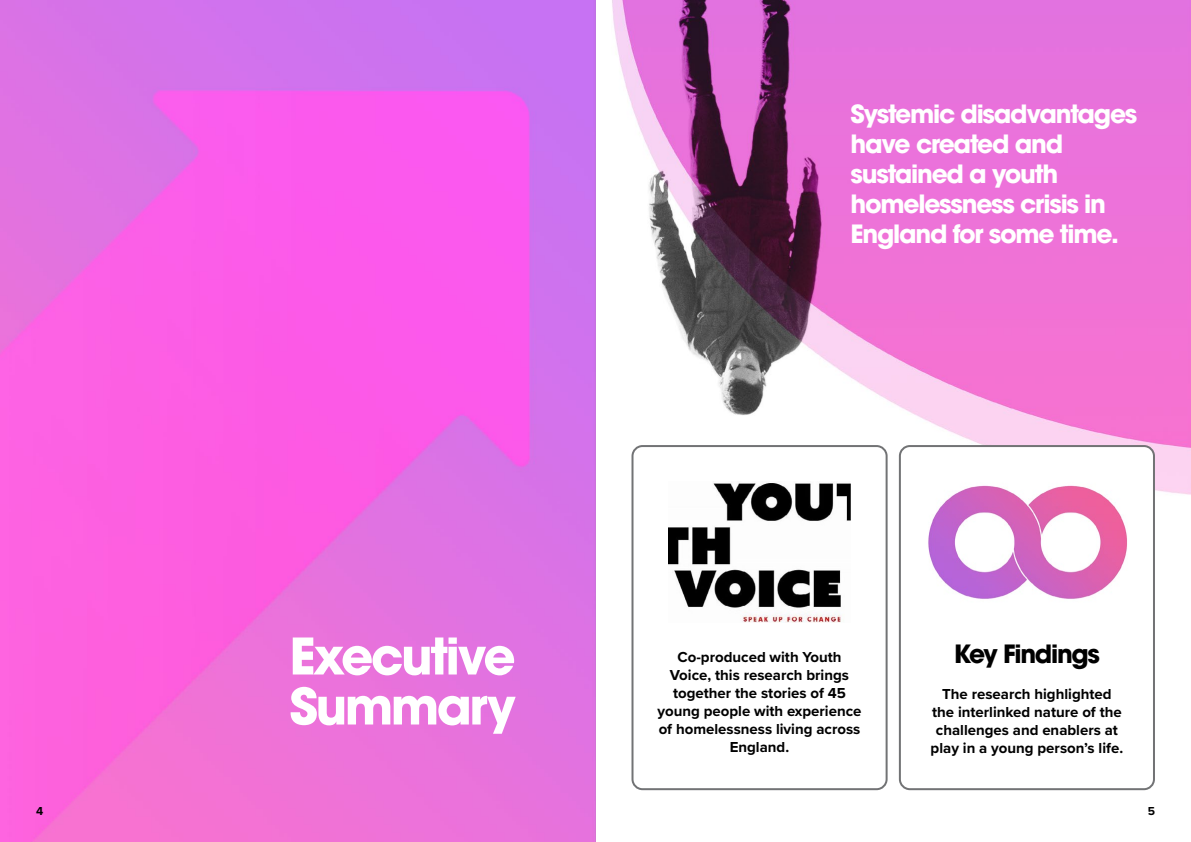
<style>
.page{position:relative;width:1191px;height:842px;background:#fff}
.page>*{position:absolute;margin:0;border:0;box-sizing:border-box;transform-origin:0 0}
.t1{font:700 50px/50px "ITC Avant Garde Pro";letter-spacing:-.05em;color:#fff}
.t2{font:700 25px/30px "ITC Avant Garde Pro";letter-spacing:-.05em;color:#fff}
.t3{font:700 25px "ITC Avant Garde Pro";letter-spacing:-.05em;color:#000}
.t4{font:700 15px/18px "Proxima Nova";color:#000;text-align:center}
.t5{font:700 12px "Proxima Nova";color:#000}
</style>
<div class="page">
<img style="left:0;top:0;width:1191px;height:842px">
<div style="left:632px;top:446px;width:254px;height:343px;background:#fff;border-radius:10px"></div>
<div style="left:631px;top:445px;width:256px;height:345px;border:2px solid #727375;border-radius:10px"></div>
<div style="left:900px;top:446px;width:254px;height:343px;background:#fff;border-radius:10px"></div>
<div style="left:899px;top:445px;width:256px;height:345px;border:2px solid #727375;border-radius:10px"></div>
<img style="left:668px;top:483px;width:182px;height:139px">
<img style="left:928px;top:485px;width:200px;height:114px">
<h2 class="t2" style="left:850px;top:98px;width:288px">Systemic disadvantages have created and sustained a youth homelessness crisis in<br>England for some time.</h2>
<h1 class="t1" style="left:289px;top:630px;width:228px">Executive<br>Summary</h1>
<p class="t4" style="left:657px;top:648px;width:205px">Co-produced with Youth<br>Voice, this research brings together the stories of 45 young people with experience of homelessness living across<br>England.</p>
<h2 class="t3" style="left:953px;top:637px;width:148px">Key Findings</h2>
<p class="t4" style="left:930px;top:685px;width:194px">The research highlighted the interlinked nature of the challenges and enablers at play in a young person’s life.</p>
<p class="t5" style="left:36px;top:802px;width:9px">4</p>
<p class="t5" style="left:1147px;top:802px;width:9px">5</p>
</div>
